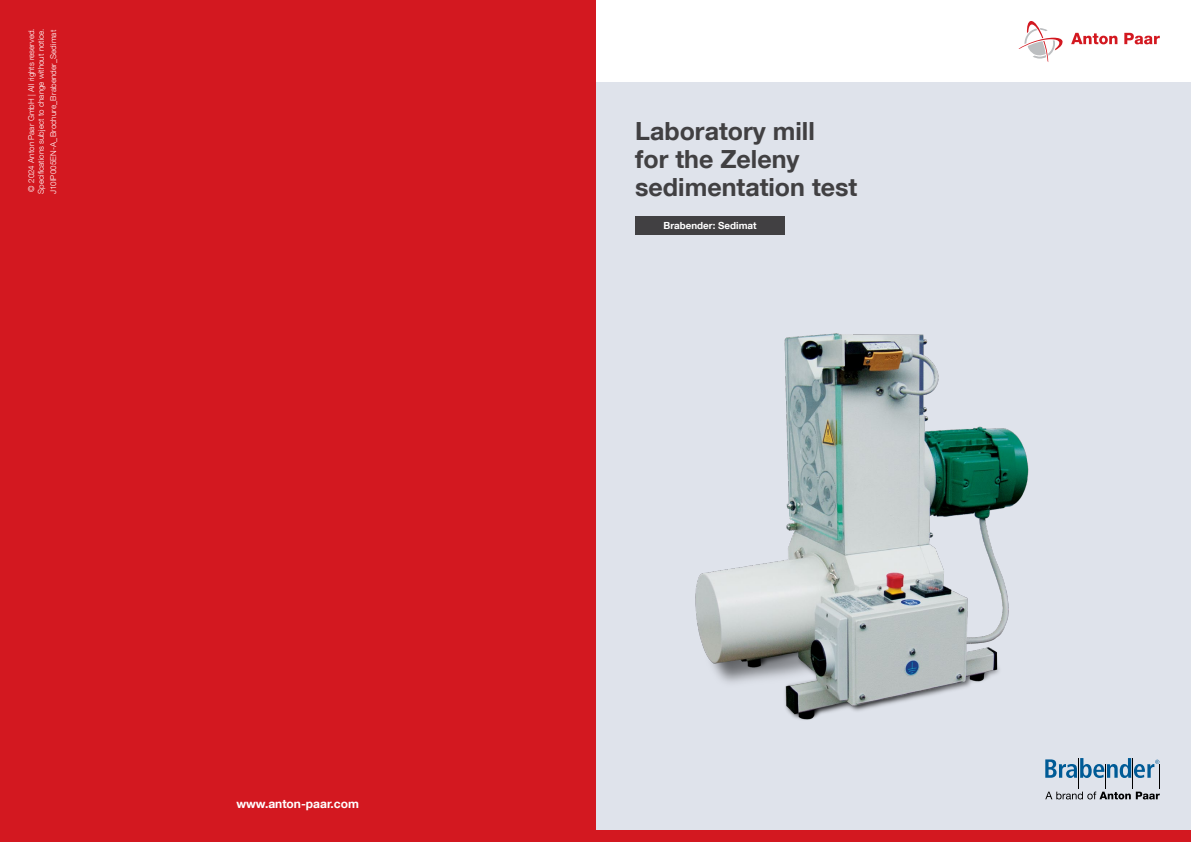
<style>
.page{position:relative;width:1191px;height:842px;background:#fff}
.page>*{position:absolute;margin:0;border:0;box-sizing:border-box;transform-origin:0 0}
.t1{font:700 25px/28px "Helvetica Neue LT Com";color:#414042}
.t2{font:700 12px "Helvetica Neue LT Com";color:#fff}
.t3{font:700 9.8px "Helvetica Neue LT Com";color:#fff}
.t4{font:300 8px/9.6px "Helvetica Neue LT Com";color:#fff}
</style>
<div class="page">
<div style="left:587px;top:83px;width:604px;height:759px;background:#dfe3eb"></div>
<div style="left:635px;top:216px;width:150px;height:19px;background:#414042"></div>
<svg style="left:1071px;top:33px;width:46px;height:11px"></svg>
<svg style="left:1124px;top:33px;width:35px;height:11px"></svg>
<svg style="left:1018px;top:21px;width:44px;height:41px"></svg>
<svg style="left:1045px;top:758px;width:115px;height:41px"></svg>
<div style="left:587px;top:831px;width:604px;height:11px;background:#d31820"></div>
<div style="left:0;top:0;width:595px;height:842px;background:#d31820"></div>
<img style="left:695px;top:333px;width:334px;height:387px">
<p class="t4" style="left:26px;top:194px;width:167px;rotate:-90deg">© 2024 Anton Paar GmbH | All rights reserved.<br>Specifications subject to change without notice.</p>
<p class="t4" style="left:48px;top:194px;width:165px;rotate:-90deg">J10IP005EN-A_Brochure_Brabender_Sedimat</p>
<h2 class="t2" style="left:236px;top:796px;width:124px">www.anton-paar.com</h2>
<h1 class="t1" style="left:635px;top:117px;width:224px">Laboratory mill<br>for the Zeleny sedimentation test</h1>
<p class="t3" style="left:663px;top:219px;width:95px">Brabender: Sedimat</p>
</div>
